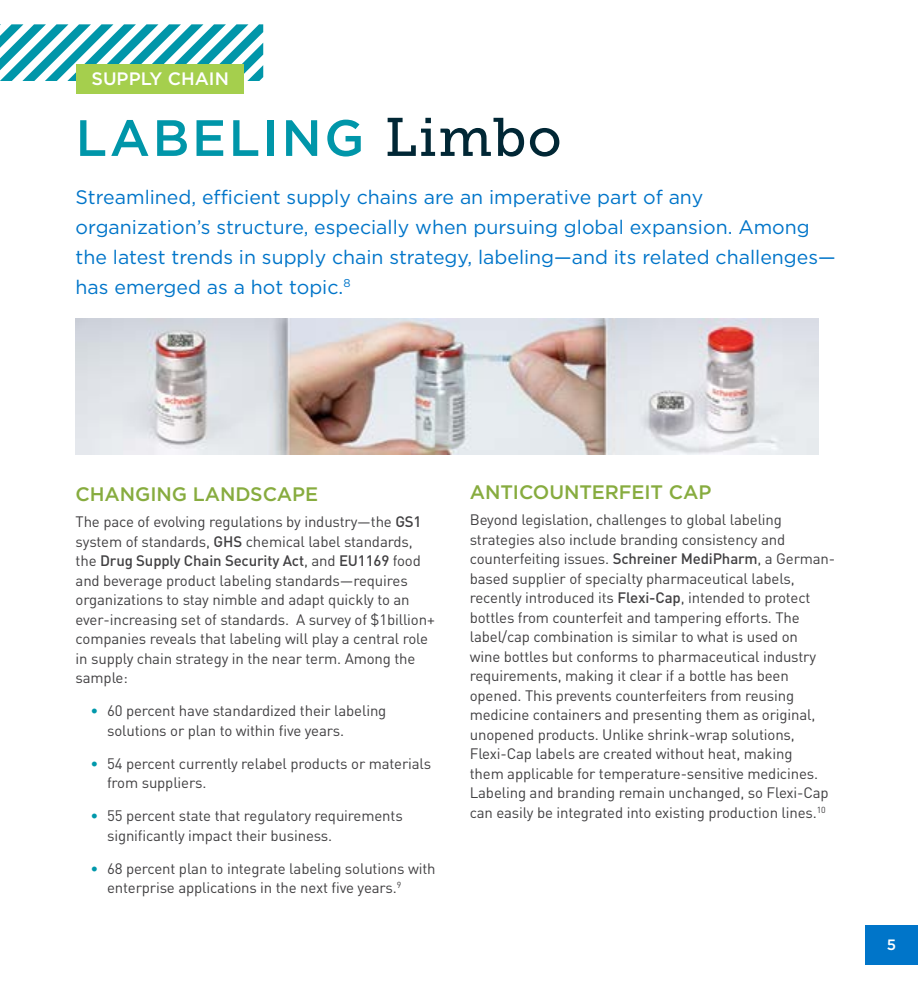
<style>
.page{position:relative;width:918px;height:999px;background:#fff}
.page>*{position:absolute;margin:0;border:0;box-sizing:border-box;transform-origin:0 0}
.t1{font:500 51px "Gotham";letter-spacing:.05em;color:#0096a9}
.t2{font:19.5px/30px "Gotham";color:#0075c9}
.t3{font:500 19.5px "Gotham";letter-spacing:-.005em;color:#87ac3f}
.t4{font:500 18px "Gotham";color:#fff}
.t5{font:15px/19.5px "DINOT";letter-spacing:-.01em;color:#414042}
.t6{font:500 15px "Gotham";color:#fff}
.s1{font-family:"Museo Slab 500";font-weight:400;font-size:54px;color:#012735}
.s2{font-weight:500}
.s3{color:#0098ab}
</style>
<div class="page">
<div style="left:865px;top:926px;width:53px;height:39px;background:#0075c9"></div>
<svg style="left:0;top:24px;width:263px;height:57px"></svg>
<div style="left:76px;top:64px;width:168px;height:29px;background:#a5cf4d"></div>
<img style="left:76px;top:318px;width:743px;height:136px">
<p class="t4" style="left:92px;top:68px;width:139px">SUPPLY CHAIN</p>
<h1 class="t1" style="left:76px;top:109px;width:487px">LABELING <span class="s1">Limbo</span></h1>
<p class="t2" style="left:76px;top:181px;width:762px">Streamlined, efficient supply chains are an imperative part of any organization’s structure, especially when pursuing global expansion. Among the latest trends in supply chain strategy, labeling—and its related challenges— has emerged as a hot topic.<sup>8</sup></p>
<h2 class="t3" style="left:76px;top:483px;width:244px">CHANGING LANDSCAPE</h2>
<p class="t5" style="left:76px;top:512px;width:361px">The pace of evolving regulations by industry—the <span class="s2">GS1 </span>system of standards, <span class="s2">GHS</span> chemical label standards, the <span class="s2">Drug Supply Chain Security Act</span>, and <span class="s2">EU1169</span> food and beverage product labeling standards—requires organizations to stay nimble and adapt quickly to an ever-increasing set of standards. A survey of $1billion+ companies reveals that labeling will play a central role in supply chain strategy in the near term. Among the sample:</p>
<p class="t5" style="left:107px;top:701px;width:281px;text-indent:-16px"><span class="s3">•</span> 60 percent have standardized their labeling solutions or plan to within five years.</p>
<p class="t5" style="left:107px;top:753px;width:326px;text-indent:-16px"><span class="s3">•</span> 54 percent currently relabel products or materials from suppliers.</p>
<p class="t5" style="left:107px;top:806px;width:297px;text-indent:-16px"><span class="s3">•</span> 55 percent state that regulatory requirements significantly impact their business.</p>
<p class="t5" style="left:107px;top:858px;width:330px;text-indent:-16px"><span class="s3">•</span> 68 percent plan to integrate labeling solutions with enterprise applications in the next five years.<sup>9</sup></p>
<h2 class="t3" style="left:470px;top:481px;width:243px">ANTICOUNTERFEIT CAP</h2>
<p class="t5" style="left:470px;top:510px;width:367px">Beyond legislation, challenges to global labeling strategies also include branding consistency and counterfeiting issues. <span class="s2">Schreiner MediPharm</span>, a German&shy;based supplier of specialty pharmaceutical labels, recently introduced its <span class="s2">Flexi-Cap</span>, intended to protect bottles from counterfeit and tampering efforts. The label/cap combination is similar to what is used on<br>wine bottles but conforms to pharmaceutical industry requirements, making it clear if a bottle has been opened. This prevents counterfeiters from reusing medicine containers and presenting them as original, unopened products. Unlike shrink-wrap solutions, Flexi-Cap labels are created without heat, making<br>them applicable for temperature-sensitive medicines.<br>Labeling and branding remain unchanged, so Flexi-Cap can easily be integrated into existing production lines.<sup>10</sup></p>
<p class="t6" style="left:887px;top:936px;width:11px">5</p>
</div>
